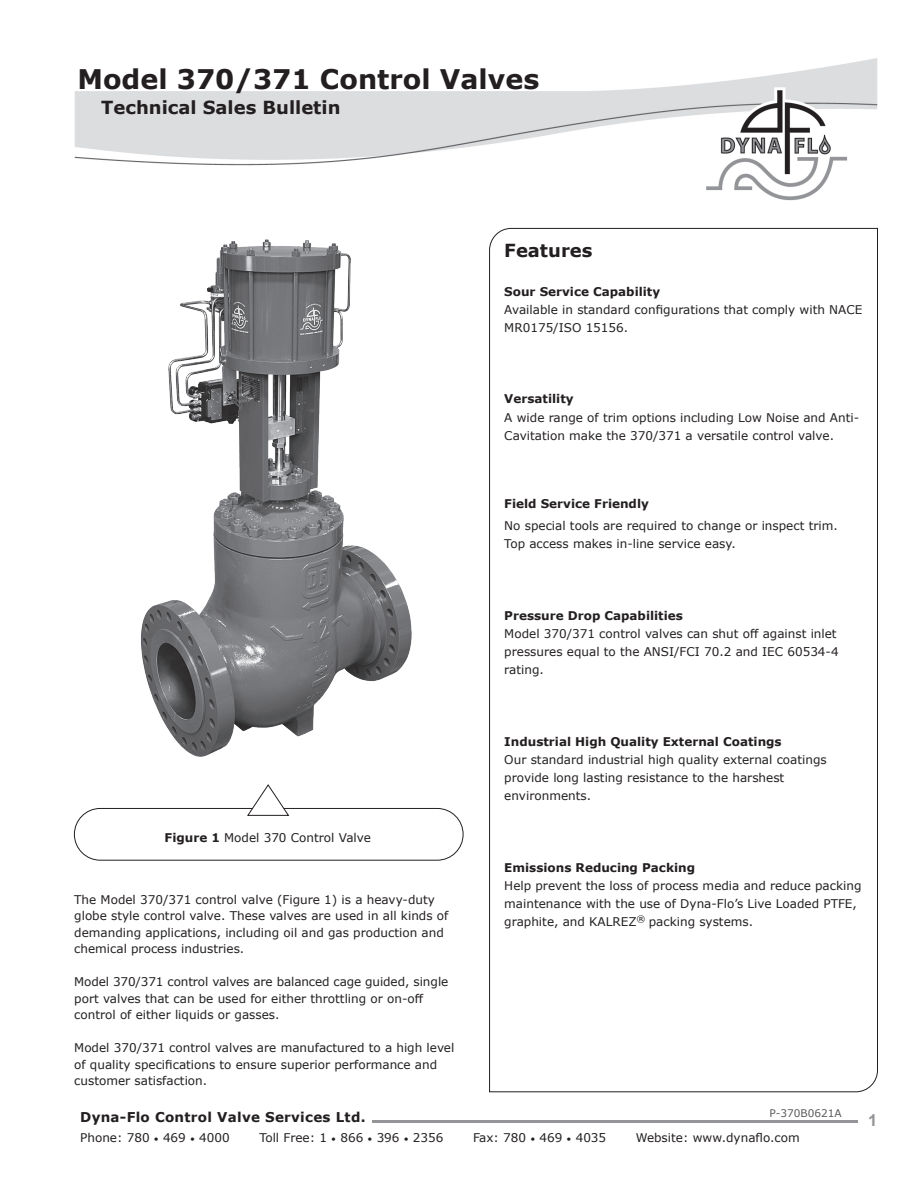
<style>
.page{position:relative;width:918px;height:1188px;background:#fff}
.page>*{position:absolute;margin:0;border:0;box-sizing:border-box;transform-origin:0 0}
.t1{font:700 27px "Verdana";color:#231f20}
.t2{font:700 18px "Verdana";color:#231f20}
.t3{font:700 16.5px "Arial";color:#939598}
.t4{font:700 13.5px "Verdana";letter-spacing:.02em;color:#231f20}
.t5{font:12px/18px "Verdana";color:#231f20}
.t6{font:700 12px "Verdana";color:#231f20}
.t7{font:10.5px "Verdana";color:#5a5a5d}
.s1{font-weight:700}
.s2{font-size:9px}
</style>
<div class="page">
<img style="left:74px;top:58px;width:804px;height:143px">
<hr style="left:372px;top:1120px;width:485px;height:2px;background:#939598">
<svg style="left:489px;top:228px;width:389px;height:864px"></svg>
<div style="left:74px;top:808px;width:389px;height:52px;border:1px solid #231f20;border-radius:26px"></div>
<svg style="left:247px;top:784px;width:42px;height:32px"></svg>
<img style="left:141px;top:239px;width:271px;height:518px">
<h1 class="t1" style="left:77px;top:60px;width:463px">Model 370/371 Control Valves</h1>
<h2 class="t2" style="left:101px;top:95px;width:241px">Technical Sales Bulletin</h2>
<p class="t5" style="left:165px;top:829px;width:208px"><span class="s1">Figure 1</span> Model 370 Control Valve</p>
<p class="t5" style="left:74px;top:891px;width:376px;line-height:16.5px">The Model 370/371 control valve (Figure 1) is a heavy-duty globe style control valve. These valves are used in all kinds of demanding applications, including oil and gas production and chemical process industries.</p>
<p class="t5" style="left:74px;top:974px;width:376px;line-height:16.5px">Model 370/371 control valves are balanced cage guided, single port valves that can be used for either throttling or on-off control of either liquids or gasses.</p>
<p class="t5" style="left:74px;top:1040px;width:382px;line-height:16.5px">Model 370/371 control valves are manufactured to a high level of quality specifications to ensure superior performance and customer satisfaction.</p>
<h2 class="t2" style="left:504px;top:237px;width:90px">Features</h2>
<p class="t6" style="left:504px;top:283px;width:157px">Sour Service Capability</p>
<p class="t5" style="left:504px;top:301px;width:360px">Available in standard configurations that comply with NACE<br>MR0175/ISO 15156.</p>
<p class="t6" style="left:504px;top:390px;width:71px">Versatility</p>
<p class="t5" style="left:504px;top:409px;width:356px">A wide range of trim options including Low Noise and Anti-<br>Cavitation make the 370/371 a versatile control valve.</p>
<p class="t6" style="left:504px;top:495px;width:146px">Field Service Friendly</p>
<p class="t5" style="left:504px;top:517px;width:335px">No special tools are required to change or inspect trim.<br>Top access makes in-line service easy.</p>
<p class="t6" style="left:504px;top:607px;width:180px">Pressure Drop Capabilities</p>
<p class="t5" style="left:504px;top:625px;width:336px">Model 370/371 control valves can shut off against inlet pressures equal to the ANSI/FCI 70.2 and IEC 60534-4 rating.</p>
<p class="t6" style="left:504px;top:733px;width:279px">Industrial High Quality External Coatings</p>
<p class="t5" style="left:504px;top:751px;width:324px">Our standard industrial high quality external coatings provide long lasting resistance to the harshest environments.</p>
<p class="t6" style="left:504px;top:859px;width:192px">Emissions Reducing Packing</p>
<p class="t5" style="left:504px;top:877px;width:359px">Help prevent the loss of process media and reduce packing maintenance with the use of Dyna-Flo’s Live Loaded PTFE, graphite, and KALREZ<sup>®</sup> packing systems.</p>
<p class="t7" style="left:770px;top:1106px;width:74px">P-370B0621A</p>
<p class="t4" style="left:80px;top:1108px;width:287px">Dyna-Flo Control Valve Services Ltd.</p>
<p class="t5" style="left:80px;top:1129px;width:151px">Phone: 780 <span class="s2">•</span> 469 <span class="s2">•</span> 4000</p>
<p class="t5" style="left:259px;top:1129px;width:186px">Toll Free: 1 <span class="s2">•</span> 866 <span class="s2">•</span> 396 <span class="s2">•</span> 2356</p>
<p class="t5" style="left:473px;top:1129px;width:135px">Fax: 780 <span class="s2">•</span> 469 <span class="s2">•</span> 4035</p>
<p class="t5" style="left:636px;top:1129px;width:165px">Website: www.dynaflo.com</p>
<h3 class="t3" style="left:868px;top:1108px;width:11px">1</h3>
</div>
